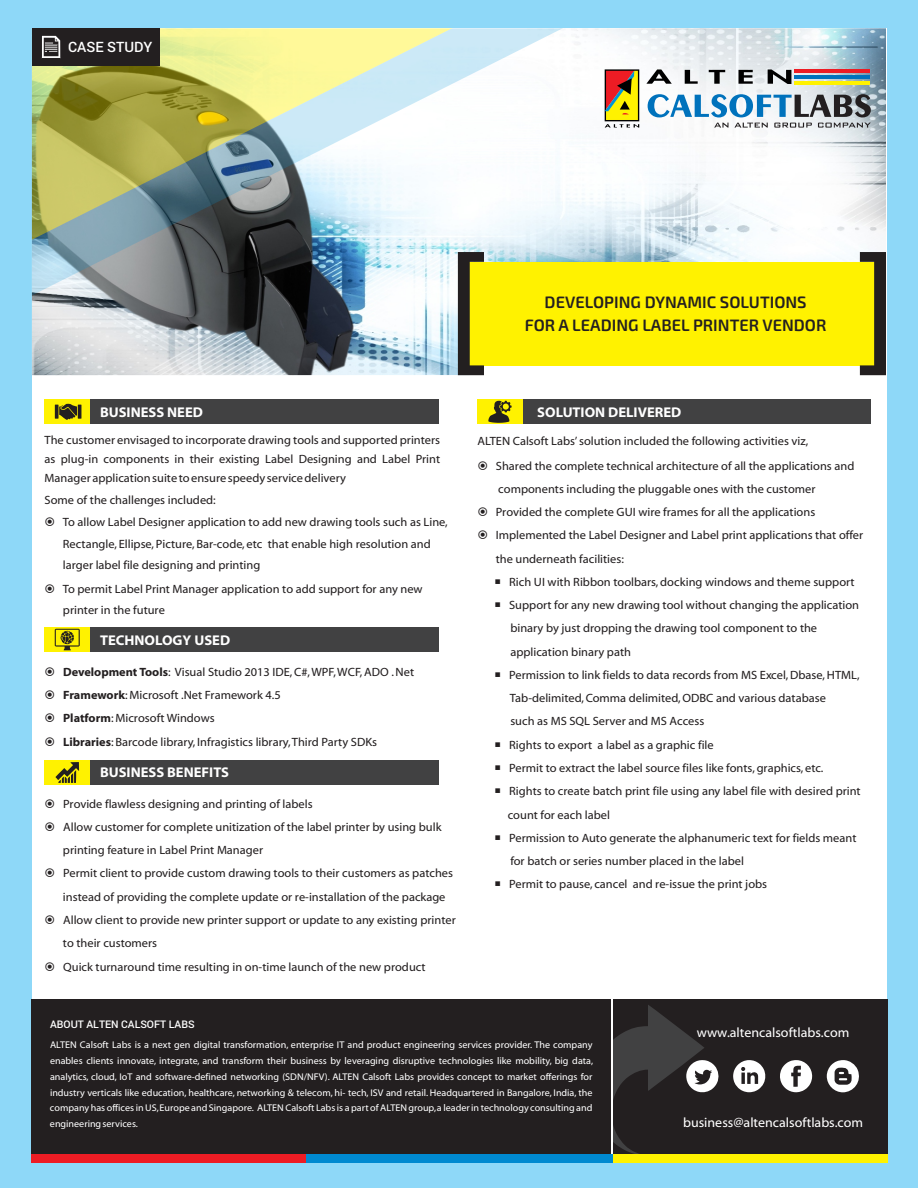
<style>
.page{position:relative;width:918px;height:1188px;background:#8ed8f8}
.page>*{position:absolute;margin:0;border:0;box-sizing:border-box;transform-origin:0 0}
.t1{font:16.5px/23.5px "Exo 2.0";color:#231f20;text-align:center}
.t2{font:500 14.25px "Roboto";color:#fff}
.t3{font:700 14.1px "Myriad Web Pro";color:#fff}
.t4{font:13.5px "Myriad Web Pro";color:#fff}
.t5{font:12px/23.2px "Myriad Web Pro";color:#231f20}
.t6{font:500 10.5px "Roboto";color:#fff}
.t7{font:9.75px/15.9px "Myriad Web Pro";color:#fff;text-align:justify}
.s1{font-weight:700}
</style>
<div class="page">
<div style="left:32px;top:28px;width:854px;height:1132px;background:#fff"></div>
<img style="left:32px;top:28px;width:854px;height:347px">
<img style="left:36px;top:301px;width:318px;height:74px">
<svg style="left:32px;top:28px;width:544px;height:273px"></svg>
<svg style="left:605px;top:69px;width:34px;height:59px;background:#ba862e"></svg>
<svg style="left:646px;top:69px;width:26px;height:15px"></svg>
<svg style="left:685px;top:70px;width:13px;height:14px"></svg>
<svg style="left:709px;top:70px;width:16px;height:14px"></svg>
<svg style="left:739px;top:70px;width:14px;height:14px"></svg>
<svg style="left:768px;top:69px;width:23px;height:15px"></svg>
<hr style="left:794px;top:69px;width:76px;height:4px;background:#ed1c24">
<hr style="left:794px;top:75px;width:76px;height:3px;background:#0072bc">
<hr style="left:794px;top:81px;width:76px;height:3px;background:#fff200">
<svg style="left:648px;top:94px;width:223px;height:23px"></svg>
<svg style="left:714px;top:123px;width:157px;height:5px"></svg>
<div style="left:477px;top:399px;width:394px;height:25px;background:#414142"></div>
<div style="left:477px;top:399px;width:46px;height:25px;background:#fff200"></div>
<svg style="left:488px;top:400px;width:24px;height:23px"></svg>
<div style="left:32px;top:28px;width:127px;height:38px;background:#231f20"></div>
<svg style="left:41px;top:36px;width:20px;height:22px"></svg>
<div style="left:465px;top:262px;width:421px;height:103px;background:#fff200"></div>
<svg style="left:458px;top:252px;width:26px;height:123px"></svg>
<svg style="left:860px;top:252px;width:26px;height:123px"></svg>
<div style="left:45px;top:627px;width:394px;height:25px;background:#414142"></div>
<div style="left:45px;top:760px;width:394px;height:25px;background:#414142"></div>
<div style="left:45px;top:399px;width:394px;height:25px;background:#414142"></div>
<div style="left:45px;top:399px;width:45px;height:25px;background:#fff200"></div>
<svg style="left:59px;top:404px;width:18px;height:16px"></svg>
<svg style="left:55px;top:405px;width:4px;height:14px"></svg>
<hr style="left:78px;top:405px;width:3px;height:14px;background:#231f20">
<div style="left:45px;top:627px;width:45px;height:25px;background:#fff200"></div>
<svg style="left:55px;top:629px;width:25px;height:21px"></svg>
<div style="left:45px;top:760px;width:45px;height:25px;background:#fff200"></div>
<svg style="left:55px;top:762px;width:24px;height:21px"></svg>
<div style="left:613px;top:999px;width:275px;height:157px;background:#231f20"></div>
<div style="left:612px;top:1154px;width:276px;height:9px;background:#fff200"></div>
<div style="left:32px;top:999px;width:579px;height:157px;background:#231f20"></div>
<div style="left:306px;top:1154px;width:306px;height:9px;background:#0089d0"></div>
<div style="left:32px;top:1154px;width:274px;height:9px;background:#ed1c24"></div>
<svg style="left:827px;top:1060px;width:32px;height:32px"></svg>
<svg style="left:780px;top:1060px;width:33px;height:32px"></svg>
<svg style="left:613px;top:1005px;width:106px;height:149px"></svg>
<svg style="left:733px;top:1060px;width:33px;height:32px"></svg>
<p class="t2" style="left:68px;top:37px;width:86px">CASE STUDY</p>
<h1 class="t1" style="left:525px;top:292px;width:303px">DEVELOPING DYNAMIC SOLUTIONS<br>FOR A LEADING LABEL PRINTER VENDOR</h1>
<p class="t3" style="left:100px;top:406px;width:105px">BUSINESS NEED</p>
<p class="t5" style="left:45px;top:431px;width:397px;line-height:18.9px;text-align:justify">The customer envisaged to incorporate drawing tools and supported printers as plug-in components in their existing Label Designing and Label Print Manager application suite to ensure speedy service delivery</p>
<p class="t5" style="left:63px;top:490px;width:387px;line-height:21.5px;text-indent:-18px">Some of the challenges included:<br>To allow Label Designer application to add new drawing tools such as Line, Rectangle, Ellipse, Picture, Bar-code, etc that enable high resolution and larger label file designing and printing</p>
<p class="t5" style="left:63px;top:579px;width:362px;line-height:21.1px">To permit Label Print Manager application to add support for any new printer in the future</p>
<p class="t3" style="left:100px;top:634px;width:132px">TECHNOLOGY USED</p>
<p class="t5" style="left:63px;top:661px;width:353px"><span class="s1">Development Tools</span>: Visual Studio 2013 IDE, C#,WPF,WCF, ADO . Net <span class="s1">Framework</span>: Microsoft .Net Framework 4.5<br><span class="s1">Platform</span>: Microsoft Windows<br><span class="s1">Libraries</span>: Barcode library, Infragistics library,Third Party SDKs</p>
<p class="t3" style="left:100px;top:767px;width:131px">BUSINESS BENEFITS</p>
<p class="t5" style="left:63px;top:792px;width:394px">Provide flawless designing and printing of labels<br>Allow customer for complete unitization of the label printer by using bulk printing feature in Label Print Manager<br>Permit client to provide custom drawing tools to their customers as patches instead of providing the complete update or re-installation of the package Allow client to provide new printer support or update to any existing printer to their customers<br>Quick turnaround time resulting in on-time launch of the new product</p>
<p class="t6" style="left:50px;top:1017px;width:146px">ABOUT ALTEN CALSOFT LABS</p>
<p class="t3" style="left:537px;top:406px;width:146px">SOLUTION DELIVERED</p>
<p class="t5" style="left:477px;top:430px;width:332px">ALTEN Calsoft Labs’ solution included the following activities viz,</p>
<p class="t5" style="left:496px;top:454px;width:369px">Shared the complete technical architecture of all the applications and components including the pluggable ones with the customer<br>Provided the complete GUI wire frames for all the applications Implemented the Label Designer and Label print applications that offer the underneath facilities:</p>
<p class="t5" style="left:495px;top:571px;width:361px">○ Rich UI with Ribbon toolbars, docking windows and theme support</p>
<p class="t5" style="left:510px;top:594px;width:350px;text-indent:-16px">○ Support for any new drawing tool without changing the application binary by just dropping the drawing tool component to the application binary path</p>
<p class="t5" style="left:510px;top:664px;width:351px;text-indent:-15px">○ Permission to link fields to data records from MS Excel, Dbase, HTML,<br>Tab-delimited, Comma delimited, ODBC and various database<br>such as MS SQL Server and MS Access</p>
<p class="t5" style="left:495px;top:734px;width:221px">○ Rights to export a label as a graphic file</p>
<p class="t5" style="left:495px;top:757px;width:330px">○ Permit to extract the label source files like fonts, graphics, etc.</p>
<p class="t5" style="left:508px;top:780px;width:355px;text-indent:-13px">○ Rights to create batch print file using any label file with desired print count for each label</p>
<p class="t5" style="left:510px;top:827px;width:348px;text-indent:-16px">○ Permission to Auto generate the alphanumeric text for fields meant for batch or series number placed in the label</p>
<p class="t5" style="left:495px;top:873px;width:274px">○ Permit to pause, cancel and re-issue the print jobs</p>
<p class="t4" style="left:697px;top:1027px;width:154px">www.altencalsoftlabs.com</p>
<p class="t7" style="left:50px;top:1037px;width:545px">ALTEN Calsoft Labs is a next gen digital transformation, enterprise IT and product engineering services provider. The company enables clients innovate, integrate, and transform their business by leveraging disruptive technologies like mobility, big data, analytics, cloud, IoT and software-defined networking (SDN/NFV). ALTEN Calsoft Labs provides concept to market offerings for industry verticals like education, healthcare, networking &amp; telecom, hi- tech, ISV and retail. Headquartered in Bangalore, India, the company has offices in US,Europe and Singapore. ALTEN Calsoft Labs is a part of ALTEN group,a leader in technology consulting and engineering services.</p>
<p class="t4" style="left:683px;top:1116px;width:182px">business@altencalsoftlabs.com</p>
</div>
